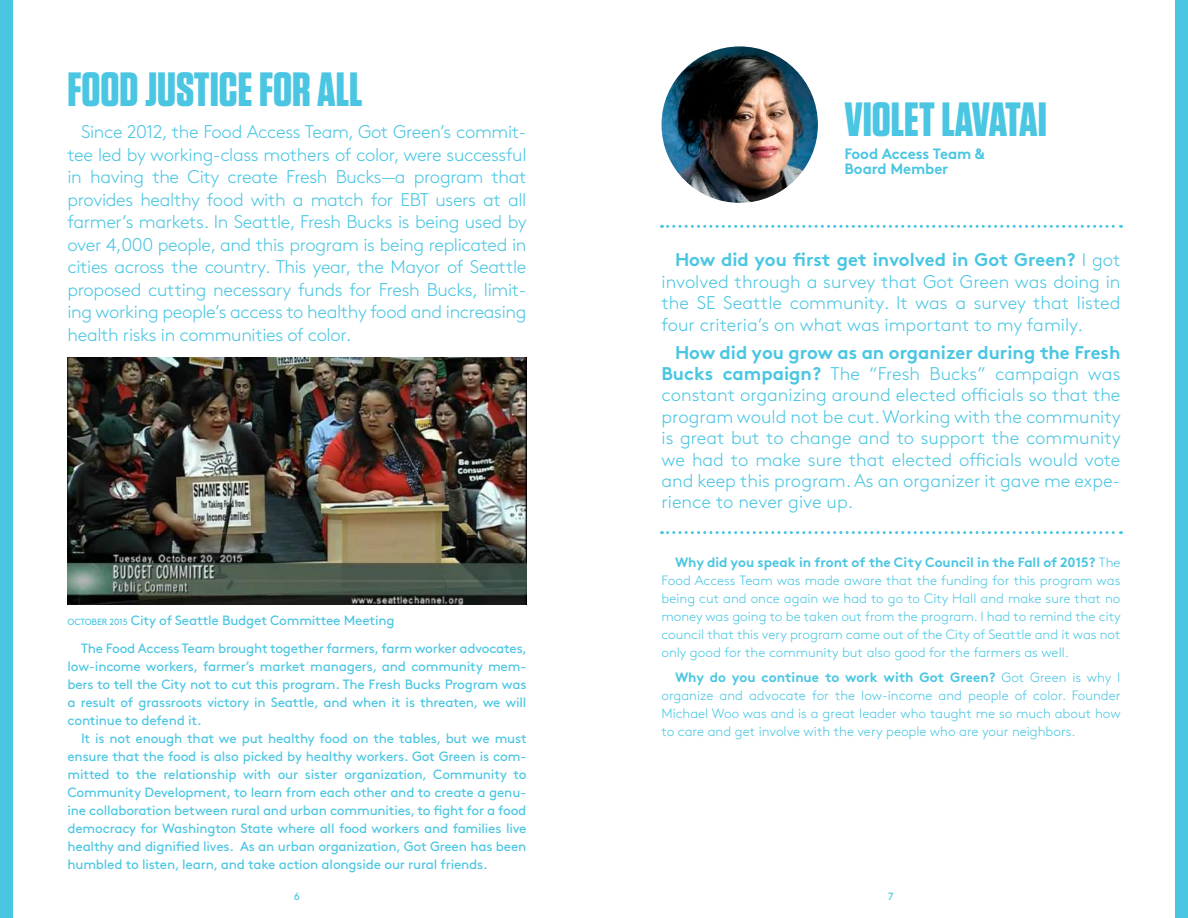
<style>
.page{position:relative;width:1188px;height:918px;background:#fff}
.page>*{position:absolute;margin:0;border:0;box-sizing:border-box;transform-origin:0 0}
.t1{font:700 48px "Tungsten";color:#4ac6e2}
.t2{font:300 18.3px/21.3px "Brown";color:#4ac6e2;text-align:justify}
.t3{font:700 15px/15px "Brown";letter-spacing:-.01em;color:#4ac6e2}
.t4{font:13.5px/18px "Brown";letter-spacing:-.015em;color:#4ac6e2;text-align:justify}
.t5{font:300 13.5px/18px "Brown";color:#4ac6e2;text-align:justify}
.t6{font:10.5px "Brown";color:#4ac6e2}
.s1{font-size:9px}
.s2{font-weight:700}
</style>
<div class="page">
<svg style="left:662px;top:225px;width:459px;height:3px"></svg>
<svg style="left:662px;top:531px;width:459px;height:3px"></svg>
<img style="left:662px;top:46px;width:156px;height:157px;border-radius:78px">
<img style="left:68px;top:358px;width:458px;height:247px">
<div style="left:0;top:0;width:13px;height:918px;background:#4ac6e2"></div>
<div style="left:1175px;top:0;width:13px;height:918px;background:#4ac6e2"></div>
<h1 class="t1" style="left:68px;top:64px;width:296px">FOOD JUSTICE FOR ALL</h1>
<p class="t2" style="left:68px;top:120px;width:461px;line-height:22.5px;text-indent:14px">Since 2012, the Food Access Team, Got Green’s commit&shy;tee led by working-class mothers of color, were successful in having the City create Fresh Bucks—a program that provides healthy food with a match for EBT users at all farmer’s markets. In Seattle, Fresh Bucks is being used by over 4,000 people, and this program is being replicated in cities across the country. This year, the Mayor of Seattle proposed cutting necessary funds for Fresh Bucks, limit&shy;ing working people’s access to healthy food and increasing health risks in communities of color.</p>
<p class="t4" style="left:68px;top:611px;width:329px"><span class="s1">OCTOBER 2015</span> City of Seattle Budget Committee Meeting</p>
<p class="t4" style="left:68px;top:638px;width:461px;text-indent:14px">The Food Access Team brought together farmers, farm worker advocates, low-income workers, farmer’s market managers, and community mem&shy;bers to tell the City not to cut this program. The Fresh Bucks Program was a result of grassroots victory in Seattle, and when it is threaten, we will continue to defend it.</p>
<p class="t4" style="left:68px;top:728px;width:461px;text-indent:14px">It is not enough that we put healthy food on the tables, but we must ensure that the food is also picked by healthy workers. Got Green is com&shy;mitted to the relationship with our sister organization, Community to Community Development, to learn from each other and to create a genu&shy;ine collaboration between rural and urban communities, to fight for a food democracy for Washington State where all food workers and families live healthy and dignified lives. As an urban organization, Got Green has been humbled to listen, learn, and take action alongside our rural friends.</p>
<h1 class="t1" style="left:844px;top:94px;width:204px">VIOLET LAVATAI</h1>
<p class="t3" style="left:844px;top:145px;width:142px">Food Access Team &amp;<br>Board Member</p>
<p class="t2" style="left:662px;top:248px;width:461px;text-indent:14px"><span class="s2">How did you first get involved in Got Green?</span> I got involved through a survey that Got Green was doing in the SE Seattle community. It was a survey that listed four criteria’s on what was important to my family.</p>
<p class="t2" style="left:662px;top:340px;width:461px;text-indent:14px"><span class="s2">How did you grow as an organizer during the Fresh Bucks campaign?</span> The “Fresh Bucks” campaign was constant organizing around elected officials so that the program would not be cut. Working with the community is great but to change and to support the community we had to make sure that elected officials would vote and keep this program. As an organizer it gave me expe&shy;rience to never give up.</p>
<p class="t5" style="left:662px;top:552px;width:461px;text-indent:14px"><span class="s2">Why did you speak in front of the City Council in the Fall of 2015?</span> The Food Access Team was made aware that the funding for this program was being cut and once again we had to go to City Hall and make sure that no money was going to be taken out from the program. I had to remind the city council that this very program came out of the City of Seattle and it was not only good for the community but also good for the farmers as well.</p>
<p class="t5" style="left:662px;top:667px;width:461px;text-indent:14px"><span class="s2">Why do you continue to work with Got Green?</span> Got Green is why I organize and advocate for the low-income and people of color. Founder Michael Woo was and is a great leader who taught me so much about how to care and get involve with the very people who are your neighbors.</p>
<p class="t6" style="left:294px;top:888px;width:8px">6</p>
<p class="t6" style="left:888px;top:888px;width:7px">7</p>
</div>
